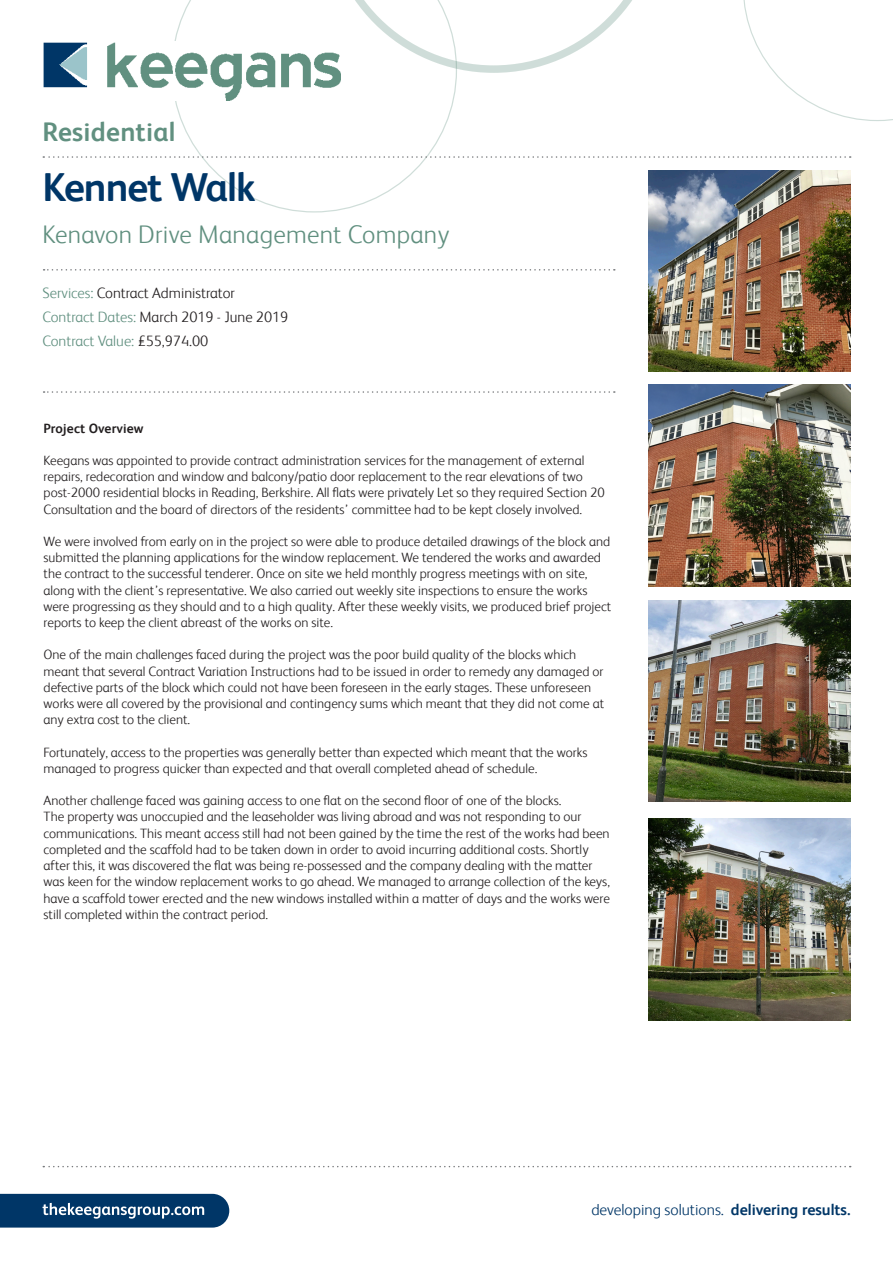
<style>
.page{position:relative;width:893px;height:1263px;background:#fff}
.page>*{position:absolute;margin:0;border:0;box-sizing:border-box;transform-origin:0 0}
.t1{font:700 40.5px "FS Albert";letter-spacing:-.025em;color:#003667}
.t2{font:700 27px "FS Albert";letter-spacing:.01em;color:#619080}
.t3{font:300 25.5px "FS Albert";letter-spacing:.01em;color:#619080}
.t4{font:300 15.75px "FS Albert";color:#003667}
.t5{font:300 15px "FS Albert";color:#231f20}
.t6{font:300 15px "FS Albert";color:#619080}
.t7{font:300 13.5px/16.2px "FS Albert";color:#231f20}
.t8{font:700 13.5px "FS Albert";letter-spacing:.01em;color:#231f20}
.s1{color:#619080}
.s2{color:#231f20}
.s3{font-weight:700}
</style>
<div class="page">
<svg style="left:174px;top:0;width:283px;height:213px"></svg>
<svg style="left:325px;top:0;width:307px;height:73px"></svg>
<svg style="left:743px;top:0;width:150px;height:121px"></svg>
<svg style="left:0;top:1194px;width:229px;height:33px;background:#1c4c77"></svg>
<svg style="left:43px;top:1166px;width:808px;height:1px"></svg>
<svg style="left:43px;top:156px;width:808px;height:2px"></svg>
<img style="left:43px;top:42px;width:297px;height:58px">
<img style="left:649px;top:170px;width:201px;height:202px">
<img style="left:649px;top:819px;width:201px;height:201px">
<img style="left:649px;top:600px;width:201px;height:202px">
<img style="left:649px;top:385px;width:201px;height:201px">
<svg style="left:44px;top:391px;width:571px;height:2px"></svg>
<svg style="left:44px;top:269px;width:571px;height:2px"></svg>
<p class="t2" style="left:43px;top:114px;width:134px">Residential</p>
<p class="t1" style="left:43px;top:160px;width:215px">Kennet Walk</p>
<p class="t3" style="left:43px;top:217px;width:408px">Kenavon Drive Management Company</p>
<p class="t5" style="left:43px;top:283px;width:194px"><span class="s1">Services:</span> Contract Administrator</p>
<p class="t5" style="left:43px;top:307px;width:247px"><span class="s1">Contract Dates:</span> March 2019 - June 2019</p>
<p class="t6" style="left:43px;top:331px;width:167px">Contract Value: <span class="s2">£55,974.00</span></p>
<p class="t8" style="left:44px;top:419px;width:102px">Project Overview</p>
<p class="t7" style="left:44px;top:452px;width:563px">Keegans was appointed to provide contract administration services for the management of external repairs, redecoration and window and balcony/patio door replacement to the rear elevations of two post-2000 residential blocks in Reading, Berkshire. All flats were privately Let so they required Section 20<br>Consultation and the board of directors of the residents’ committee had to be kept closely involved.</p>
<p class="t7" style="left:44px;top:533px;width:569px">We were involved from early on in the project so were able to produce detailed drawings of the block and submitted the planning applications for the window replacement. We tendered the works and awarded the contract to the successful tenderer. Once on site we held monthly progress meetings with on site, along with the client’s representative. We also carried out weekly site inspections to ensure the works were progressing as they should and to a high quality. After these weekly visits, we produced brief project reports to keep the client abreast of the works on site.</p>
<p class="t7" style="left:44px;top:646px;width:562px">One of the main challenges faced during the project was the poor build quality of the blocks which meant that several Contract Variation Instructions had to be issued in order to remedy any damaged or defective parts of the block which could not have been foreseen in the early stages. These unforeseen works were all covered by the provisional and contingency sums which meant that they did not come at any extra cost to the client.</p>
<p class="t7" style="left:44px;top:743px;width:545px">Fortunately, access to the properties was generally better than expected which meant that the works managed to progress quicker than expected and that overall completed ahead of schedule.</p>
<p class="t7" style="left:44px;top:792px;width:568px">Another challenge faced was gaining access to one flat on the second floor of one of the blocks.<br>The property was unoccupied and the leaseholder was living abroad and was not responding to our communications. This meant access still had not been gained by the time the rest of the works had been completed and the scaffold had to be taken down in order to avoid incurring additional costs. Shortly after this, it was discovered the flat was being re-possessed and the company dealing with the matter was keen for the window replacement works to go ahead. We managed to arrange collection of the keys, have a scaffold tower erected and the new windows installed within a matter of days and the works were still completed within the contract period.</p>
<p class="t4" style="left:591px;top:1199px;width:261px">developing solutions. <span class="s3">delivering results.</span></p>
</div>
